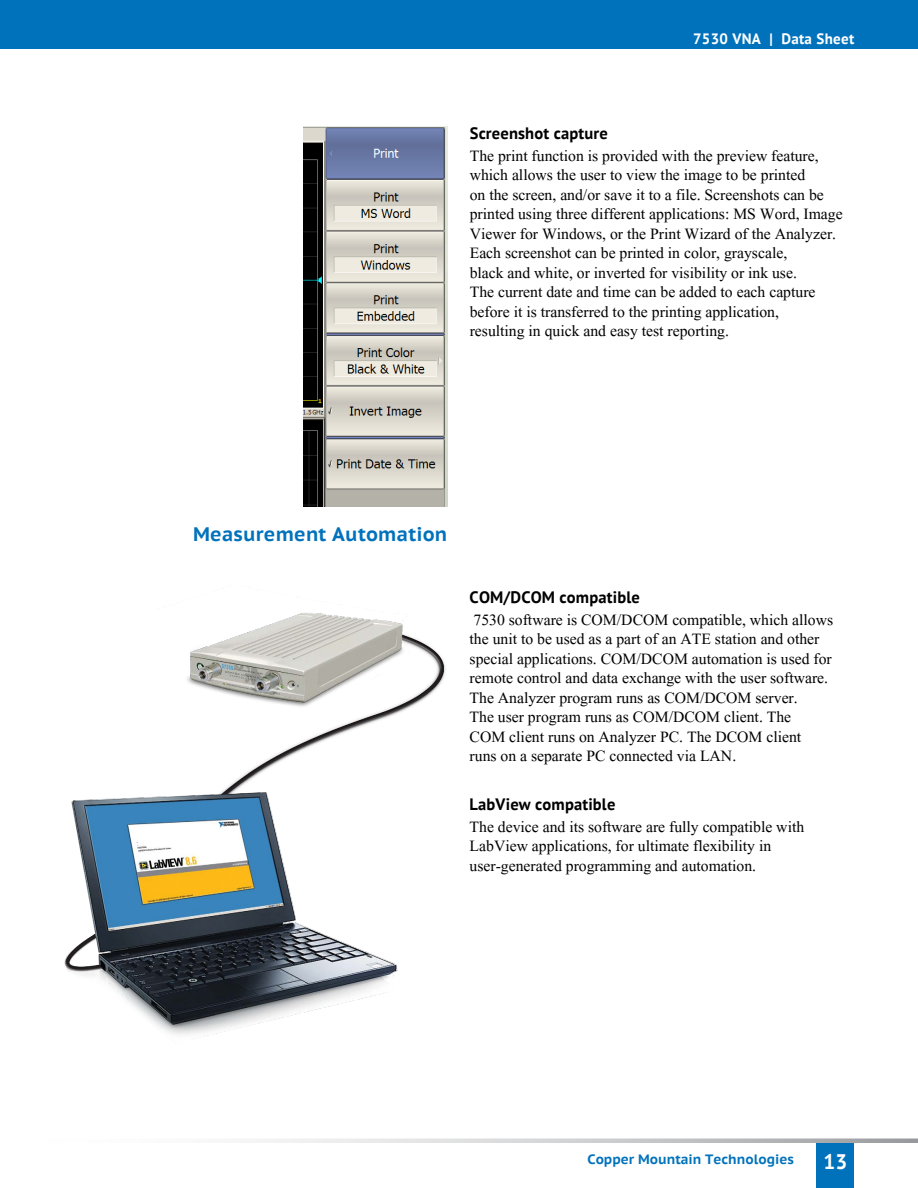
<style>
.page{position:relative;width:918px;height:1188px;background:#fff}
.page>*{position:absolute;margin:0;border:0;box-sizing:border-box;transform-origin:0 0}
.t1{font:700 21px "PT Sans";color:#fff}
.t2{font:19.5px/19.5px "Aparajita";color:#000}
.t3{font:700 19.5px "PT Sans Caption";letter-spacing:.01em;color:#0072bb}
.t4{font:700 16.5px "PT Sans";letter-spacing:.01em;color:#000}
.t5{font:700 15px "PT Sans";letter-spacing:.02em;color:#fff}
.t6{font:700 13.5px "PT Sans Caption";color:#0072bb}
</style>
<div class="page">
<div style="left:816px;top:1143px;width:38px;height:45px;background:#0072bb"></div>
<svg style="left:251px;top:1138px;width:667px;height:5px;background:#d1d2d3"></svg>
<div style="left:0;top:0;width:918px;height:35px;background:#0072bb"></div>
<div style="left:0;top:27px;width:918px;height:22px;background:#0072bb"></div>
<img style="left:64px;top:613px;width:382px;height:426px">
<img style="left:304px;top:126px;width:143px;height:381px">
<p class="t5" style="left:693px;top:31px;width:163px">7530 VNA | Data Sheet</p>
<p class="t4" style="left:470px;top:124px;width:140px">Screenshot capture</p>
<p class="t2" style="left:470px;top:148px;width:374px">The print function is provided with the preview feature, which allows the user to view the image to be printed<br>on the screen, and/or save it to a file. Screenshots can be printed using three different applications: MS Word, Image Viewer for Windows, or the Print Wizard of the Analyzer.<br>Each screenshot can be printed in color, grayscale,<br>black and white, or inverted for visibility or ink use.<br>The current date and time can be added to each capture before it is transferred to the printing application,<br>resulting in quick and easy test reporting.</p>
<p class="t3" style="left:193px;top:524px;width:256px">Measurement Automation</p>
<p class="t4" style="left:470px;top:589px;width:172px">COM/DCOM compatible</p>
<p class="t2" style="left:470px;top:612px;width:365px">7530 software is COM/DCOM compatible, which allows the unit to be used as a part of an ATE station and other special applications. COM/DCOM automation is used for remote control and data exchange with the user software.<br>The Analyzer program runs as COM/DCOM server.<br>The user program runs as COM/DCOM client. The<br>COM client runs on Analyzer PC. The DCOM client runs on a separate PC connected via LAN.</p>
<p class="t4" style="left:470px;top:796px;width:147px">LabView compatible</p>
<p class="t2" style="left:470px;top:819px;width:336px">The device and its software are fully compatible with<br>LabView applications, for ultimate flexibility in user-generated programming and automation.</p>
<p class="t6" style="left:587px;top:1153px;width:208px">Copper Mountain Technologies</p>
<p class="t1" style="left:824px;top:1151px;width:25px">13</p>
</div>
